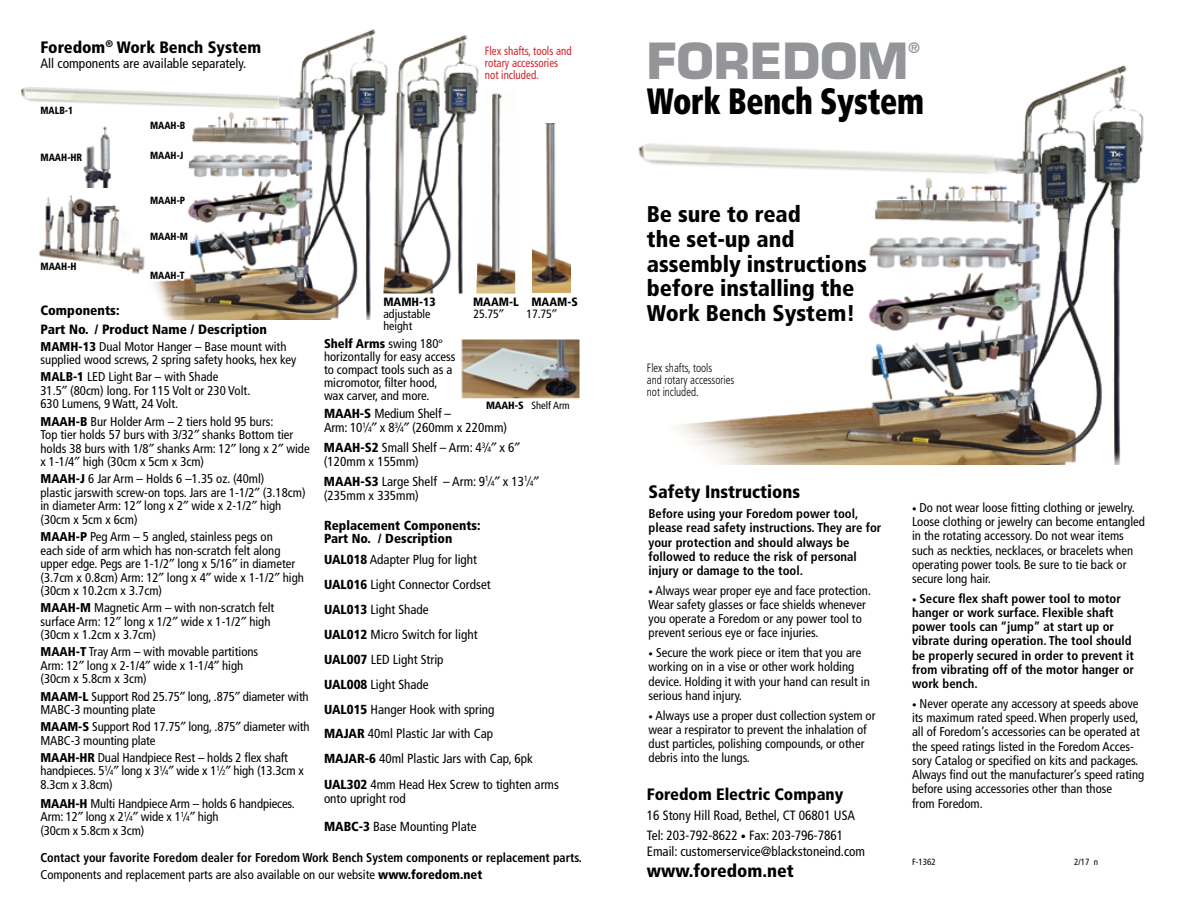
<style>
.page{position:relative;width:1188px;height:918px;background:#fff}
.page>*{position:absolute;margin:0;border:0;box-sizing:border-box;transform-origin:0 0}
.t1{font:700 48.6px "Eurostile";color:#939598}
.t2{font:900 condensed 36.6px "Frutiger LT Std";letter-spacing:-.01em;color:#000;scale:.85 1}
.t3{font:900 condensed 22.8px/24.8px "Frutiger LT Std";color:#000}
.t4{font:900 condensed 18px "Frutiger LT Std";color:#000}
.t5{font:900 condensed 16.5px "Frutiger LT Std";color:#000}
.t6{font:700 14.1px "Eurostile";color:#939598}
.t7{font:condensed 13.5px/20px "Frutiger LT Std";color:#000}
.t8{font:900 condensed 13.5px/18.6px "Frutiger LT Std";color:#000}
.t9{font:condensed 13.2px/25px "Frutiger LT Std";color:#000}
.t10{font:900 condensed 13.2px/12.5px "Frutiger LT Std";color:#000}
.t11{font:condensed 12.75px/13.5px "Frutiger LT Std";color:#000}
.t12{font:700 condensed 12.75px/14.2px "Frutiger LT Std";color:#000}
.t13{font:700 condensed 12.75px/17.1px "Frutiger LT Std";color:#000;scale:.96 1}
.t14{font:condensed 12px/12px "Frutiger LT Std";color:#d2232a;scale:.91 1}
.t15{font:300 condensed 12px/12px "Frutiger LT Std";color:#000;scale:.91 1}
.t16{font:condensed 12px "Frutiger LT Std";color:#000}
.t17{font:900 condensed 12px "Frutiger LT Std";color:#000}
.t18{font:condensed 10.5px "Frutiger LT Std";color:#000}
.t19{font:900 condensed 10.5px "Frutiger LT Std";color:#000;scale:.92 1}
.t20{font:900 condensed 10.35px "Frutiger LT Std";color:#000;scale:.92 1}
.t21{font:condensed 9px "Frutiger LT Std";color:#000}
.s1{font-weight:900}
.s2{font-size:7.5px}
.s3{font-family:"Minion Pro";font-stretch:normal}
.s4{font-size:7.65px}
.s5{font-weight:400}
.s6{font-size:9px}
.s7{font-size:10.5px}
.s8{font-weight:400;font-size:9px}
</style>
<div class="page">
<img style="left:21px;top:29px;width:369px;height:291px">
<img style="left:638px;top:65px;width:506px;height:400px">
<svg style="left:148px;top:103px;width:42px;height:194px"></svg>
<img style="left:533px;top:123px;width:37px;height:170px">
<img style="left:383px;top:32px;width:96px;height:261px">
<img style="left:476px;top:90px;width:39px;height:203px">
<img style="left:33px;top:190px;width:112px;height:86px">
<img style="left:87px;top:125px;width:30px;height:62px">
<svg style="left:38px;top:234px;width:41px;height:63px"></svg>
<svg style="left:38px;top:87px;width:49px;height:101px"></svg>
<img style="left:463px;top:341px;width:115px;height:56px">
<div style="left:461px;top:339px;width:119px;height:60px;border:1px solid #fff"></div>
<p class="t5" style="left:40px;top:37px;width:222px">Foredom<sup>®</sup> Work Bench System</p>
<p class="t7" style="left:40px;top:53px;width:207px">All components are available separately.</p>
<p class="t14" style="left:485px;top:45px;width:97px">Flex shafts, tools and rotary accessories not included.</p>
<p class="t20" style="left:40px;top:104px;width:37px">MALB-1</p>
<p class="t19" style="left:40px;top:151px;width:47px">MAAH-HR</p>
<p class="t19" style="left:40px;top:260px;width:41px">MAAH-H</p>
<p class="t20" style="left:150px;top:119px;width:40px">MAAH-B</p>
<p class="t20" style="left:150px;top:150px;width:38px">MAAH-J</p>
<p class="t20" style="left:150px;top:195px;width:40px">MAAH-P</p>
<p class="t20" style="left:150px;top:230px;width:43px">MAAH-M</p>
<p class="t20" style="left:150px;top:270px;width:39px">MAAH-T</p>
<p class="t8" style="left:40px;top:301px;width:228px">Components:<br>Part No. / Product Name / Description</p>
<p class="t11" style="left:40px;top:340px;width:257px"><span class="s1">MAMH-13</span> Dual Motor Hanger – Base mount with supplied wood screws, 2 spring safety hooks, hex key</p>
<p class="t11" style="left:40px;top:370px;width:211px"><span class="s1">MALB-1</span> LED Light Bar – with Shade<br>31.5 (80cm) long. For 115 Volt or 230 Volt.<br>630 Lumens, 9 Watt, 24 Volt.</p>
<p class="t11" style="left:40px;top:415px;width:271px"><span class="s1">MAAH-B</span> Bur Holder Arm – 2 tiers hold 95 burs:<br>Top tier holds 57 burs with 3/32 shanks Bottom tier holds 38 burs with 1/8 shanks Arm: 12 long x 2 wide x 1-1/4 high (30cm x 5cm x 3cm)</p>
<p class="t11" style="left:40px;top:472px;width:267px"><span class="s1">MAAH-J</span> 6 Jar Arm – Holds 6 –1.35 oz. (40ml)<br>plastic jarswith screw-on tops. Jars are 1-1/2 (3.18cm) in diameter Arm: 12 long x 2 wide x 2-1/2 high (30cm x 5cm x 6cm)</p>
<p class="t11" style="left:40px;top:530px;width:265px"><span class="s1">MAAH-P</span> Peg Arm – 5 angled, stainless pegs on<br>each side of arm which has non-scratch felt along upper edge. Pegs are 1-1/2 long x 5/16 in diameter (3.7cm x 0.8cm) Arm: 12 long x 4 wide x 1-1/2 high (30cm x 10.2cm x 3.7cm)</p>
<p class="t11" style="left:40px;top:601px;width:235px"><span class="s1">MAAH-M</span> Magnetic Arm – with non-scratch felt surface Arm: 12 long x 1/2 wide x 1-1/2 high (30cm x 1.2cm x 3.7cm)</p>
<p class="t11" style="left:40px;top:645px;width:219px"><span class="s1">MAAH-T</span> Tray Arm – with movable partitions<br>Arm: 12 long x 2-1/4 wide x 1-1/4 high (30cm x 5.8cm x 3cm)</p>
<p class="t11" style="left:40px;top:689px;width:270px"><span class="s1">MAAM-L</span> Support Rod 25.75 long, .875 diameter with<br>MABC-3 mounting plate</p>
<p class="t11" style="left:40px;top:720px;width:271px"><span class="s1">MAAM-S</span> Support Rod 17.75 long, .875 diameter with<br>MABC-3 mounting plate</p>
<p class="t11" style="left:40px;top:751px;width:265px"><span class="s1">MAAH-HR</span> Dual Handpiece Rest – holds 2 flex shaft handpieces. 5<sup>1</sup>⁄<span class="s2">4</span> long x 3<sup>1</sup>⁄<span class="s2">4</span> wide x 1<sup>1</sup>⁄<span class="s2">2</span> high (13.3cm x<br>8.3cm x 3.8cm)</p>
<p class="t11" style="left:40px;top:797px;width:256px"><span class="s1">MAAH-H</span> Multi Handpiece Arm – holds 6 handpieces.<br>Arm: 12 long x 2<sup>1</sup>⁄<span class="s2">4</span> wide x 1<sup>1</sup>⁄<span class="s2">4</span> high<br>(30cm x 5.8cm x 3cm)</p>
<p class="t17" style="left:383px;top:295px;width:54px">MAMH-13</p>
<p class="t17" style="left:473px;top:295px;width:106px">MAAM-L MAAM-S</p>
<p class="t16" style="left:383px;top:307px;width:49px">adjustable</p>
<p class="t16" style="left:473px;top:307px;width:27px">25.75</p>
<p class="t16" style="left:527px;top:307px;width:27px">17.75</p>
<p class="t16" style="left:383px;top:319px;width:30px">height</p>
<p class="t11" style="left:324px;top:337px;width:133px;line-height:13px"><span class="s1">Shelf Arms</span> swing 180<span class="s3">° </span>horizontally for easy access to compact tools such as a micromotor, filter hood, wax carver, and more.</p>
<p class="t9" style="left:324px;top:406px;width:185px;line-height:14.2px"><span class="s1">MAAH-S</span> Medium Shelf –<br>Arm: 10<sup>1</sup>⁄<span class="s4">4</span> x 8<sup>3</sup>⁄<span class="s4">4</span> (260mm x 220mm)</p>
<p class="t9" style="left:324px;top:440px;width:192px;line-height:14.2px"><span class="s1">MAAH-S2</span> Small Shelf – Arm: 4<sup>3</sup>⁄<span class="s4">4</span> x 6 (120mm x 155mm)</p>
<p class="t9" style="left:324px;top:474px;width:211px;line-height:14.2px"><span class="s1">MAAH-S3</span> Large Shelf – Arm: 9<sup>1</sup>⁄<span class="s4">4</span> x 13<sup>1</sup>⁄<span class="s4">4 </span>(235mm x 335mm)</p>
<p class="t18" style="left:486px;top:399px;width:85px"><span class="s1">MAAH-S</span> Shelf Arm</p>
<p class="t10" style="left:324px;top:519px;width:158px">Replacement Components:<br>Part No. / Description</p>
<p class="t9" style="left:324px;top:547px;width:236px"><span class="s1">UAL018</span> Adapter Plug for light<br><span class="s1">UAL016</span> Light Connector Cordset<br><span class="s1">UAL013</span> Light Shade<br><span class="s1">UAL012</span> Micro Switch for light<br><span class="s1">UAL007</span> LED Light Strip<br><span class="s1">UAL008</span> Light Shade<br><span class="s1">UAL015</span> Hanger Hook with spring<br><span class="s1">MAJAR</span> 40ml Plastic Jar with Cap<br><span class="s1">MAJAR-6</span> 40ml Plastic Jars with Cap, 6pk<br><span class="s1">UAL302</span> 4mm Head Hex Screw to tighten arms</p>
<p class="t9" style="left:324px;top:784px;width:154px;line-height:27.9px">onto upright rod<br><span class="s1">MABC-3</span> Base Mounting Plate</p>
<p class="t13" style="left:40px;top:849px;width:566px">Contact your favorite Foredom dealer for Foredom Work Bench System components or replacement parts.<br><span class="s5">Components and replacement parts are also available on our website</span> <span class="s1">www.foredom.net</span></p>
<h1 class="t1" style="left:647px;top:31px;width:263px">FOREDOM</h1>
<p class="t6" style="left:908px;top:40px;width:13px">®</p>
<h2 class="t2" style="left:647px;top:79px;width:328px">Work Bench System</h2>
<h3 class="t3" style="left:647px;top:202px;width:221px">Be sure to read<br>the set-up and assembly instructions before installing the<br>Work Bench System!</h3>
<p class="t15" style="left:647px;top:362px;width:98px">Flex shafts, tools<br>and rotary accessories not included.</p>
<h3 class="t4" style="left:649px;top:481px;width:153px">Safety Instructions</h3>
<p class="t12" style="left:649px;top:507px;width:234px">Before using your Foredom power tool, please read safety instructions. They are for your protection and should always be followed to reduce the risk of personal injury or damage to the tool.</p>
<p class="t11" style="left:649px;top:583px;width:224px;line-height:14.2px"><span class="s6">•</span> Always wear proper eye and face protection.<br>Wear safety glasses or face shields whenever you operate a Foredom or any power tool to prevent serious eye or face injuries.</p>
<p class="t11" style="left:649px;top:646px;width:223px;line-height:14.2px"><span class="s6">•</span> Secure the work piece or item that you are working on in a vise or other work holding device. Holding it with your hand can result in serious hand injury.</p>
<p class="t11" style="left:649px;top:708px;width:229px;line-height:14.2px"><span class="s6">•</span> Always use a proper dust collection system or wear a respirator to prevent the inhalation of dust particles, polishing compounds, or other debris into the lungs.</p>
<p class="t5" style="left:647px;top:784px;width:198px">Foredom Electric Company</p>
<p class="t7" style="left:647px;top:805px;width:210px">16 Stony Hill Road, Bethel, CT 06801 USA<br>Tel: 203-792-8622 <span class="s7">•</span> Fax: 203-796-7861</p>
<p class="t7" style="left:647px;top:841px;width:220px">Email: customerservice@blackstoneind.com</p>
<h3 class="t4" style="left:647px;top:859px;width:149px">www.foredom.net</h3>
<p class="t11" style="left:912px;top:500px;width:234px;line-height:14.2px"><span class="s6">•</span> Do not wear loose fitting clothing or jewelry.<br>Loose clothing or jewelry can become entangled in the rotating accessory. Do not wear items such as neckties, necklaces, or bracelets when operating power tools. Be sure to tie back or secure long hair.</p>
<p class="t12" style="left:912px;top:591px;width:224px"><span class="s8">•</span> Secure flex shaft power tool to motor hanger or work surface. Flexible shaft power tools can “jump” at start up or vibrate during operation. The tool should be properly secured in order to prevent it from vibrating off of the motor hanger or work bench.</p>
<p class="t11" style="left:912px;top:696px;width:234px;line-height:14.4px"><span class="s6">•</span> Never operate any accessory at speeds above its maximum rated speed. When properly used, all of Foredom’s accessories can be operated at the speed ratings listed in the Foredom Acces&shy;sory Catalog or specified on kits and packages.<br>Always find out the manufacturer’s speed rating before using accessories other than those<br>from Foredom.</p>
<p class="t21" style="left:912px;top:857px;width:25px">F-1362</p>
<p class="t21" style="left:1074px;top:857px;width:25px">2/17 n</p>
</div>
